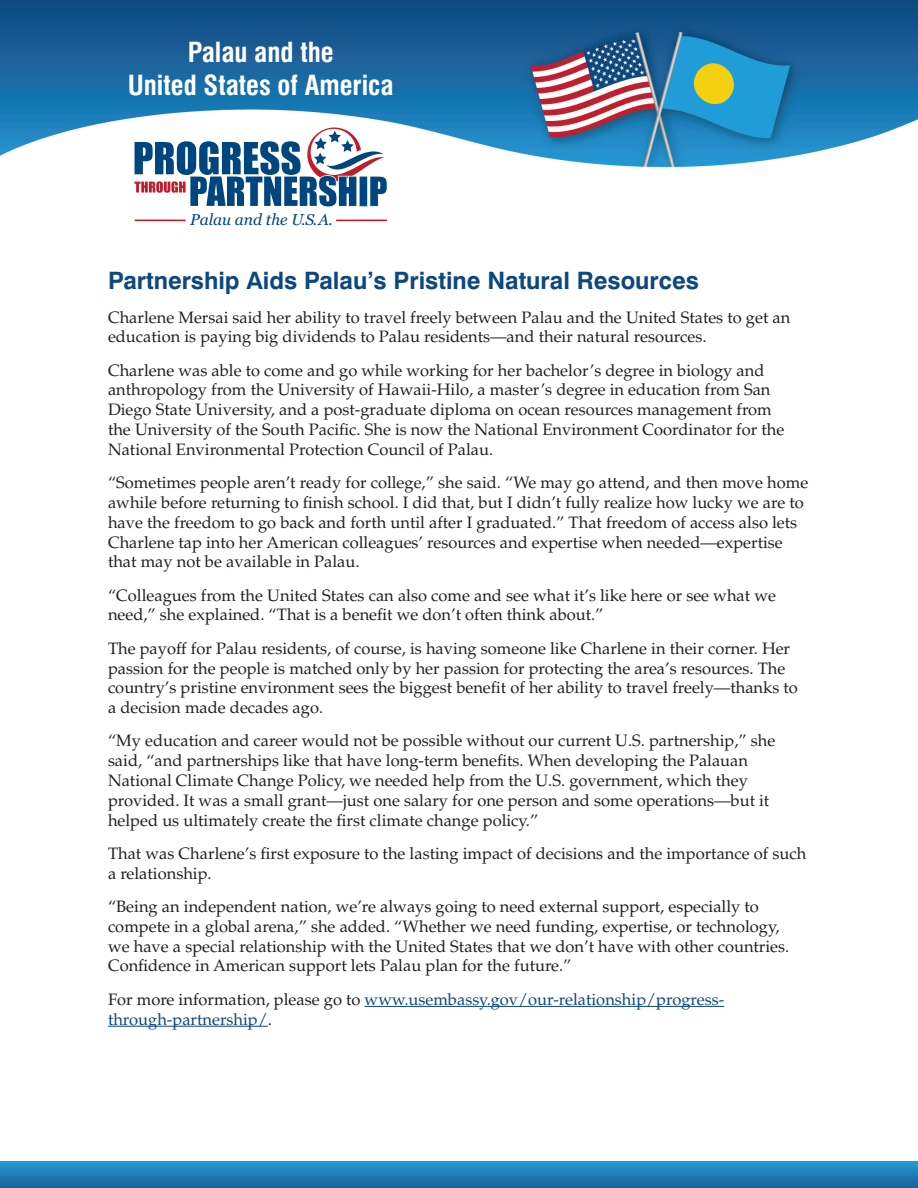
<style>
.page{position:relative;width:918px;height:1188px;background:#fff}
.page>*{position:absolute;margin:0;border:0;box-sizing:border-box;transform-origin:0 0}
.t1{font:700 condensed 27px/32.4px "Swiss 721 BT";color:#fff;text-align:center}
.t2{font:700 24px "Swiss 721 BT";color:#0c487d}
.t3{font:16.5px/19.8px "Palatino";color:#231f20}
.t4{font:16.5px/19.8px "Palatino";color:#0c487d}
.t5{font:italic 15.6px "Georgia";color:#00467e}
.s1{color:#231f20}
</style>
<div class="page">
<img style="left:0;top:0;width:918px;height:222px">
<hr style="left:365px;top:1006px;width:359px;height:1px;background:#0c487d">
<hr style="left:108px;top:1026px;width:160px;height:1px;background:#0c487d">
<hr style="left:135px;top:220px;width:51px;height:1px;background:#be1d2c">
<hr style="left:336px;top:220px;width:51px;height:1px;background:#be1d2c">
<svg style="left:134px;top:128px;width:254px;height:79px"></svg>
<svg style="left:0;top:1161px;width:918px;height:27px;background:#1f7eb5"></svg>
<h1 class="t1" style="left:128px;top:36px;width:267px">Palau and the<br>United States of America</h1>
<p class="t5" style="left:190px;top:210px;width:144px">Palau and the U.S.A.</p>
<h2 class="t2" style="left:108px;top:266px;width:592px">Partnership Aids Palau’s Pristine Natural Resources</h2>
<p class="t3" style="left:108px;top:307px;width:684px">Charlene Mersai said her ability to travel freely between Palau and the United States to get an education is paying big dividends to Palau residents—and their natural resources.</p>
<p class="t3" style="left:108px;top:360px;width:678px">Charlene was able to come and go while working for her bachelor’s degree in biology and anthropology from the University of Hawaii-Hilo, a master’s degree in education from San Diego State University, and a post-graduate diploma on ocean resources management from the University of the South Pacific. She is now the National Environment Coordinator for the National Environmental Protection Council of Palau.</p>
<p class="t3" style="left:108px;top:473px;width:702px">“Sometimes people aren’t ready for college,” she said. “We may go attend, and then move home awhile before returning to finish school. I did that, but I didn’t fully realize how lucky we are to have the freedom to go back and forth until after I graduated.” That freedom of access also lets Charlene tap into her American colleagues’ resources and expertise when needed—expertise that may not be available in Palau.</p>
<p class="t3" style="left:108px;top:585px;width:670px">“Colleagues from the United States can also come and see what it’s like here or see what we need,” she explained. “That is a benefit we don’t often think about.”</p>
<p class="t3" style="left:108px;top:639px;width:691px">The payoff for Palau residents, of course, is having someone like Charlene in their corner. Her passion for the people is matched only by her passion for protecting the area’s resources. The country’s pristine environment sees the biggest benefit of her ability to travel freely—thanks to a decision made decades ago.</p>
<p class="t3" style="left:108px;top:731px;width:669px">“My education and career would not be possible without our current U.S. partnership,” she said, “and partnerships like that have long-term benefits. When developing the Palauan National Climate Change Policy, we needed help from the U.S. government, which they provided. It was a small grant—just one salary for one person and some operations—but it helped us ultimately create the first climate change policy.”</p>
<p class="t3" style="left:108px;top:844px;width:700px">That was Charlene’s first exposure to the lasting impact of decisions and the importance of such a relationship.</p>
<p class="t3" style="left:108px;top:897px;width:683px">“Being an independent nation, we’re always going to need external support, especially to compete in a global arena,” she added. “Whether we need funding, expertise, or technology, we have a special relationship with the United States that we don’t have with other countries.<br>Confidence in American support lets Palau plan for the future.”</p>
<p class="t4" style="left:108px;top:990px;width:618px"><span class="s1">For more information, please go to</span> www.usembassy.gov/our-relationship/progress&shy;through-partnership/<span class="s1">.</span></p>
</div>
